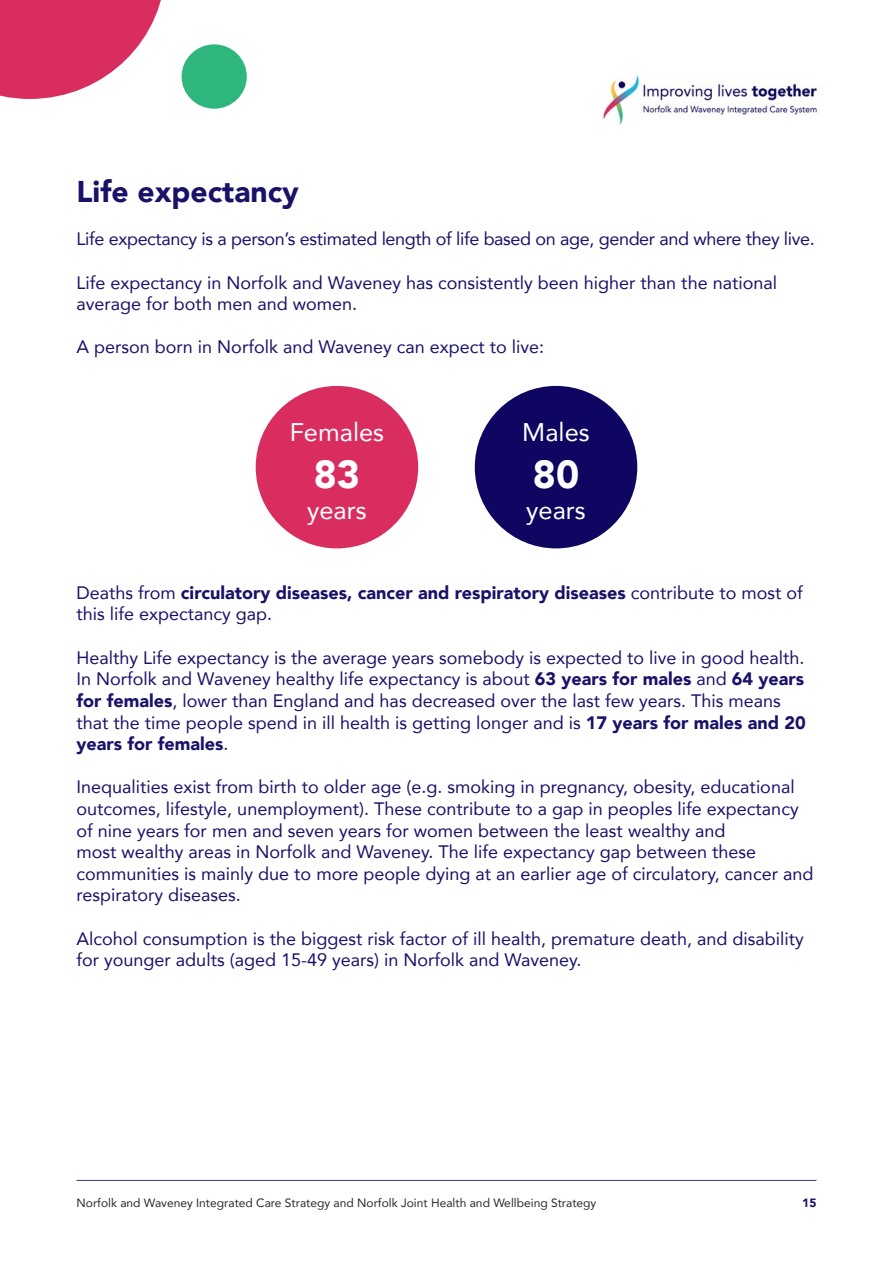
<style>
.page{position:relative;width:893px;height:1263px;background:#fff}
.page>*{position:absolute;margin:0;border:0;box-sizing:border-box;transform-origin:0 0}
.t1{font:900 39px "Avenir";color:#fff}
.t2{font:900 30px "Avenir";color:#1a1269}
.t3{font:25.5px "Avenir";color:#fff}
.t4{font:18px/21.6px "Avenir";color:#1a1269}
.t5{font:18px "Avenir";letter-spacing:-.02em;color:#1a1269}
.t6{font:12px "Avenir";color:#282827}
.t7{font:900 12px "Avenir";color:#1a1269}
.s1{font-weight:900}
</style>
<div class="page">
<img style="left:603px;top:75px;width:215px;height:50px">
<hr style="left:77px;top:1180px;width:739px;height:1px;background:#3e3881">
<svg style="left:0;top:0;width:161px;height:99px"></svg>
<div style="left:182px;top:44px;width:65px;height:65px;background:#2eb67d;border-radius:50%"></div>
<div style="left:475px;top:386px;width:162px;height:162px;background:#0e0661;border-radius:50%"></div>
<div style="left:256px;top:386px;width:162px;height:162px;background:#d92d5f;border-radius:50%"></div>
<h2 class="t2" style="left:77px;top:166px;width:224px">Life expectancy</h2>
<p class="t5" style="left:77px;top:225px;width:740px">Life expectancy is a person’s estimated length of life based on age, gender and where they live.</p>
<p class="t4" style="left:77px;top:271px;width:702px">Life expectancy in Norfolk and Waveney has consistently been higher than the national average for both men and women.</p>
<p class="t4" style="left:77px;top:336px;width:469px">A person born in Norfolk and Waveney can expect to live:</p>
<p class="t3" style="left:290px;top:412px;width:96px">Females</p>
<p class="t1" style="left:314px;top:441px;width:48px">83</p>
<p class="t3" style="left:307px;top:489px;width:61px">years</p>
<p class="t3" style="left:522px;top:412px;width:69px">Males</p>
<p class="t1" style="left:533px;top:441px;width:48px">80</p>
<p class="t3" style="left:526px;top:489px;width:61px">years</p>
<p class="t4" style="left:77px;top:581px;width:728px">Deaths from <span class="s1">circulatory diseases, cancer and respiratory diseases</span> contribute to most of this life expectancy gap.</p>
<p class="t4" style="left:77px;top:646px;width:731px">Healthy Life expectancy is the average years somebody is expected to live in good health.<br>In Norfolk and Waveney healthy life expectancy is about <span class="s1">63 years for males</span> and <span class="s1">64 years for females</span>, lower than England and has decreased over the last few years. This means that the time people spend in ill health is getting longer and is <span class="s1">17 years for males and 20 years for females</span>.</p>
<p class="t4" style="left:77px;top:776px;width:738px">Inequalities exist from birth to older age (e.g. smoking in pregnancy, obesity, educational outcomes, lifestyle, unemployment). These contribute to a gap in peoples life expectancy of nine years for men and seven years for women between the least wealthy and<br>most wealthy areas in Norfolk and Waveney. The life expectancy gap between these communities is mainly due to more people dying at an earlier age of circulatory, cancer and respiratory diseases.</p>
<p class="t4" style="left:77px;top:927px;width:729px">Alcohol consumption is the biggest risk factor of ill health, premature death, and disability for younger adults (aged 15-49 years) in Norfolk and Waveney.</p>
<p class="t6" style="left:77px;top:1193px;width:521px">Norfolk and Waveney Integrated Care Strategy and Norfolk Joint Health and Wellbeing Strategy</p>
<p class="t7" style="left:802px;top:1192px;width:16px">15</p>
</div>
